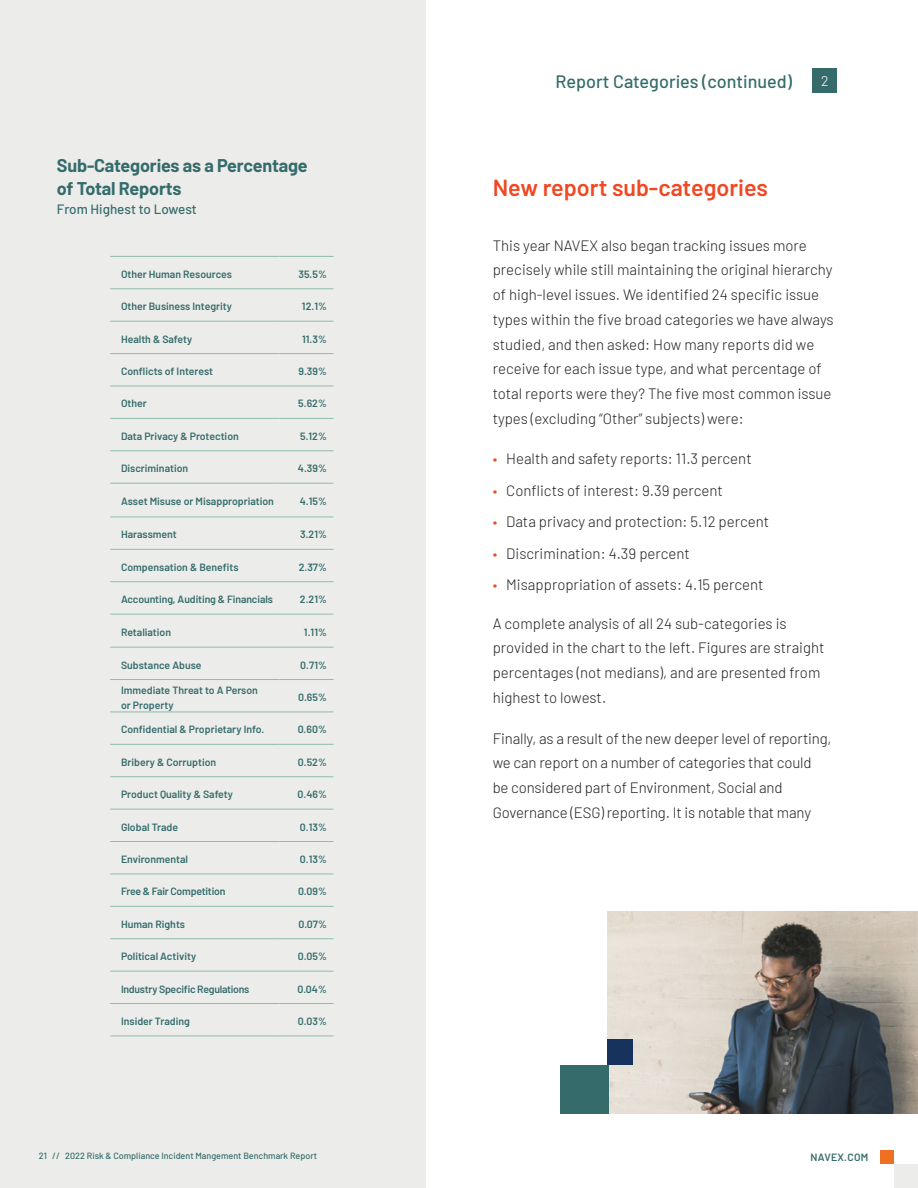
<style>
.page{position:relative;width:918px;height:1188px;background:#fff}
.page>*{position:absolute;margin:0;border:0;box-sizing:border-box;transform-origin:0 0}
.t1{font:600 23.25px "Barlow";color:#f04822}
.t2{font:700 18px/22.5px "Barlow";letter-spacing:-.01em;color:#356c6b}
.t3{font:500 18px "Barlow";color:#356c6b}
.t4{font:300 15px/24.8px "Barlow";color:#231f20}
.t5{font:300 14.25px "Barlow";color:#fff}
.t6{font:500 13.5px "Barlow";letter-spacing:-.005em;color:#356c6b}
.t7{font:600 10.5px/15px "Barlow";color:#356c6b}
.t8{font:600 10.5px "Barlow";letter-spacing:-.025em;color:#356c6b}
.t9{font:600 10.5px "Barlow";letter-spacing:-.02em;color:#356c6b}
.t10{font:600 10.5px "Barlow";letter-spacing:.025em;color:#356c6b}
.t11{font:500 9px "Barlow";color:#356c6b}
.s1{color:#f04822}
</style>
<div class="page">
<div style="left:0;top:0;width:425px;height:1188px;background:#ecedea"></div>
<div style="left:813px;top:69px;width:24px;height:24px;background:#356c6b"></div>
<hr style="left:110px;top:256px;width:170px;height:1px;background:#8fbaad">
<hr style="left:110px;top:386px;width:170px;height:1px;background:#8fbaad">
<hr style="left:110px;top:517px;width:170px;height:1px;background:#8fbaad">
<hr style="left:110px;top:647px;width:170px;height:1px;background:#8fbaad">
<hr style="left:110px;top:776px;width:170px;height:1px;background:#8fbaad">
<hr style="left:110px;top:906px;width:170px;height:1px;background:#8fbaad">
<hr style="left:110px;top:1036px;width:170px;height:1px;background:#8fbaad">
<hr style="left:110px;top:289px;width:170px;height:1px;background:#8fbaad">
<hr style="left:110px;top:321px;width:170px;height:1px;background:#8fbaad">
<hr style="left:110px;top:418px;width:170px;height:1px;background:#8fbaad">
<hr style="left:110px;top:451px;width:170px;height:1px;background:#8fbaad">
<hr style="left:110px;top:549px;width:170px;height:1px;background:#8fbaad">
<hr style="left:110px;top:581px;width:170px;height:1px;background:#8fbaad">
<hr style="left:110px;top:679px;width:170px;height:1px;background:#8fbaad">
<hr style="left:110px;top:712px;width:170px;height:1px;background:#8fbaad">
<hr style="left:110px;top:809px;width:170px;height:1px;background:#8fbaad">
<hr style="left:110px;top:841px;width:170px;height:1px;background:#8fbaad">
<hr style="left:110px;top:938px;width:170px;height:1px;background:#8fbaad">
<hr style="left:110px;top:971px;width:170px;height:1px;background:#8fbaad">
<hr style="left:280px;top:256px;width:54px;height:1px;background:#8fbaad">
<hr style="left:280px;top:386px;width:54px;height:1px;background:#8fbaad">
<hr style="left:280px;top:517px;width:54px;height:1px;background:#8fbaad">
<hr style="left:280px;top:647px;width:54px;height:1px;background:#8fbaad">
<hr style="left:280px;top:776px;width:54px;height:1px;background:#8fbaad">
<hr style="left:280px;top:906px;width:54px;height:1px;background:#8fbaad">
<hr style="left:280px;top:1036px;width:54px;height:1px;background:#8fbaad">
<hr style="left:280px;top:289px;width:54px;height:1px;background:#8fbaad">
<hr style="left:280px;top:321px;width:54px;height:1px;background:#8fbaad">
<hr style="left:280px;top:418px;width:54px;height:1px;background:#8fbaad">
<hr style="left:280px;top:451px;width:54px;height:1px;background:#8fbaad">
<hr style="left:280px;top:549px;width:54px;height:1px;background:#8fbaad">
<hr style="left:280px;top:581px;width:54px;height:1px;background:#8fbaad">
<hr style="left:280px;top:679px;width:54px;height:1px;background:#8fbaad">
<hr style="left:280px;top:712px;width:54px;height:1px;background:#8fbaad">
<hr style="left:280px;top:809px;width:54px;height:1px;background:#8fbaad">
<hr style="left:280px;top:841px;width:54px;height:1px;background:#8fbaad">
<hr style="left:280px;top:938px;width:54px;height:1px;background:#8fbaad">
<hr style="left:280px;top:971px;width:54px;height:1px;background:#8fbaad">
<hr style="left:110px;top:353px;width:170px;height:1px;background:#8fbaad">
<hr style="left:110px;top:483px;width:170px;height:1px;background:#8fbaad">
<hr style="left:110px;top:614px;width:170px;height:1px;background:#8fbaad">
<hr style="left:110px;top:744px;width:170px;height:1px;background:#8fbaad">
<hr style="left:110px;top:874px;width:170px;height:1px;background:#8fbaad">
<hr style="left:110px;top:1003px;width:170px;height:1px;background:#8fbaad">
<hr style="left:280px;top:353px;width:54px;height:1px;background:#8fbaad">
<hr style="left:280px;top:483px;width:54px;height:1px;background:#8fbaad">
<hr style="left:280px;top:614px;width:54px;height:1px;background:#8fbaad">
<hr style="left:280px;top:744px;width:54px;height:1px;background:#8fbaad">
<hr style="left:280px;top:874px;width:54px;height:1px;background:#8fbaad">
<hr style="left:280px;top:1003px;width:54px;height:1px;background:#8fbaad">
<div style="left:880px;top:1150px;width:14px;height:14px;background:#ef7022"></div>
<div style="left:894px;top:1164px;width:24px;height:24px;background:#ecedea"></div>
<img style="left:608px;top:911px;width:310px;height:203px">
<div style="left:560px;top:1065px;width:48px;height:49px;background:#356c6b"></div>
<div style="left:608px;top:1039px;width:25px;height:26px;background:#17335d"></div>
<p class="t2" style="left:57px;top:153px;width:252px">Sub-Categories as a Percentage of Total Reports</p>
<p class="t6" style="left:57px;top:200px;width:142px">From Highest to Lowest</p>
<p class="t7" style="left:121px;top:266px;width:113px">Other Human Resources</p>
<p class="t7" style="left:298px;top:266px;width:30px">35.5%</p>
<p class="t7" style="left:121px;top:298px;width:112px">Other Business Integrity</p>
<p class="t7" style="left:302px;top:298px;width:26px">12.1%</p>
<p class="t7" style="left:121px;top:331px;width:73px">Health &amp; Safety</p>
<p class="t7" style="left:302px;top:331px;width:26px">11.3%</p>
<p class="t7" style="left:121px;top:363px;width:94px">Conflicts of Interest</p>
<p class="t7" style="left:299px;top:363px;width:30px">9.39%</p>
<p class="t7" style="left:121px;top:395px;width:27px">Other</p>
<p class="t7" style="left:298px;top:395px;width:30px">5.62%</p>
<p class="t7" style="left:121px;top:428px;width:119px">Data Privacy &amp; Protection</p>
<p class="t7" style="left:300px;top:428px;width:28px">5.12%</p>
<p class="t7" style="left:121px;top:460px;width:69px">Discrimination</p>
<p class="t7" style="left:298px;top:460px;width:30px">4.39%</p>
<p class="t7" style="left:121px;top:493px;width:154px">Asset Misuse or Misappropriation</p>
<p class="t7" style="left:300px;top:493px;width:29px">4.15%</p>
<p class="t7" style="left:121px;top:526px;width:57px">Harassment</p>
<p class="t7" style="left:300px;top:526px;width:28px">3.21%</p>
<p class="t7" style="left:121px;top:559px;width:119px">Compensation &amp; Benefits</p>
<p class="t7" style="left:299px;top:559px;width:30px">2.37%</p>
<p class="t7" style="left:121px;top:591px;width:153px">Accounting, Auditing &amp; Financials</p>
<p class="t7" style="left:300px;top:591px;width:28px">2.21%</p>
<p class="t7" style="left:121px;top:624px;width:52px">Retaliation</p>
<p class="t7" style="left:304px;top:624px;width:24px">1.11%</p>
<p class="t7" style="left:121px;top:656px;width:82px">Substance Abuse</p>
<p class="t7" style="left:300px;top:656px;width:28px">0.71%</p>
<p class="t7" style="left:121px;top:681px;width:138px">Immediate Threat to A Person or Property</p>
<p class="t7" style="left:298px;top:689px;width:30px">0.65%</p>
<p class="t7" style="left:121px;top:721px;width:145px">Confidential &amp; Proprietary Info.</p>
<p class="t7" style="left:298px;top:721px;width:31px">0.60%</p>
<p class="t7" style="left:121px;top:754px;width:97px">Bribery &amp; Corruption</p>
<p class="t7" style="left:298px;top:754px;width:30px">0.52%</p>
<p class="t7" style="left:121px;top:786px;width:113px">Product Quality &amp; Safety</p>
<p class="t7" style="left:298px;top:786px;width:31px">0.46%</p>
<p class="t7" style="left:121px;top:819px;width:59px">Global Trade</p>
<p class="t7" style="left:300px;top:819px;width:28px">0.13%</p>
<p class="t7" style="left:121px;top:851px;width:69px">Environmental</p>
<p class="t7" style="left:300px;top:851px;width:28px">0.13%</p>
<p class="t9" style="left:121px;top:884px;width:106px">Free &amp; Fair Competition</p>
<p class="t7" style="left:298px;top:883px;width:30px">0.09%</p>
<p class="t7" style="left:121px;top:916px;width:66px">Human Rights</p>
<p class="t7" style="left:298px;top:916px;width:30px">0.07%</p>
<p class="t7" style="left:121px;top:948px;width:77px">Political Activity</p>
<p class="t7" style="left:298px;top:948px;width:30px">0.05%</p>
<p class="t8" style="left:121px;top:981px;width:130px">Industry Specific Regulations</p>
<p class="t7" style="left:297px;top:981px;width:31px">0.04%</p>
<p class="t7" style="left:121px;top:1013px;width:70px">Insider Trading</p>
<p class="t7" style="left:298px;top:1013px;width:30px">0.03%</p>
<p class="t3" style="left:556px;top:68px;width:238px">Report Categories (continued)</p>
<p class="t5" style="left:821px;top:71px;width:9px">2</p>
<h1 class="t1" style="left:493px;top:170px;width:277px">New report sub-categories</h1>
<p class="t4" style="left:493px;top:232px;width:342px">This year NAVEX also began tracking issues more precisely while still maintaining the original hierarchy of high-level issues. We identified 24 specific issue types within the five broad categories we have always studied, and then asked: How many reports did we receive for each issue type, and what percentage of total reports were they? The five most common issue types (excluding “Other” subjects) were:</p>
<p class="t4" style="left:493px;top:446px;width:260px"><span class="s1">•</span> Health and safety reports: 11.3 percent</p>
<p class="t4" style="left:493px;top:477px;width:232px"><span class="s1">•</span> Conflicts of interest: 9.39 percent</p>
<p class="t4" style="left:493px;top:509px;width:278px"><span class="s1">•</span> Data privacy and protection: 5.12 percent</p>
<p class="t4" style="left:493px;top:540px;width:199px"><span class="s1">•</span> Discrimination: 4.39 percent</p>
<p class="t4" style="left:493px;top:572px;width:272px"><span class="s1">•</span> Misappropriation of assets: 4.15 percent</p>
<p class="t4" style="left:493px;top:610px;width:333px">A complete analysis of all 24 sub-categories is provided in the chart to the left. Figures are straight percentages (not medians), and are presented from highest to lowest.</p>
<p class="t4" style="left:493px;top:725px;width:340px">Finally, as a result of the new deeper level of reporting, we can report on a number of categories that could<br>be considered part of Environment, Social and Governance (ESG) reporting. It is notable that many</p>
<p class="t11" style="left:39px;top:1150px;width:280px">21 // 2022 Risk &amp; Compliance Incident Mangement Benchmark Report</p>
<p class="t10" style="left:810px;top:1149px;width:59px">NAVEX.COM</p>
<p class="t11" style="left:161px;top:1150px;width:200px">Hotline &amp; Incident Management Benchmark Report</p>
</div>
